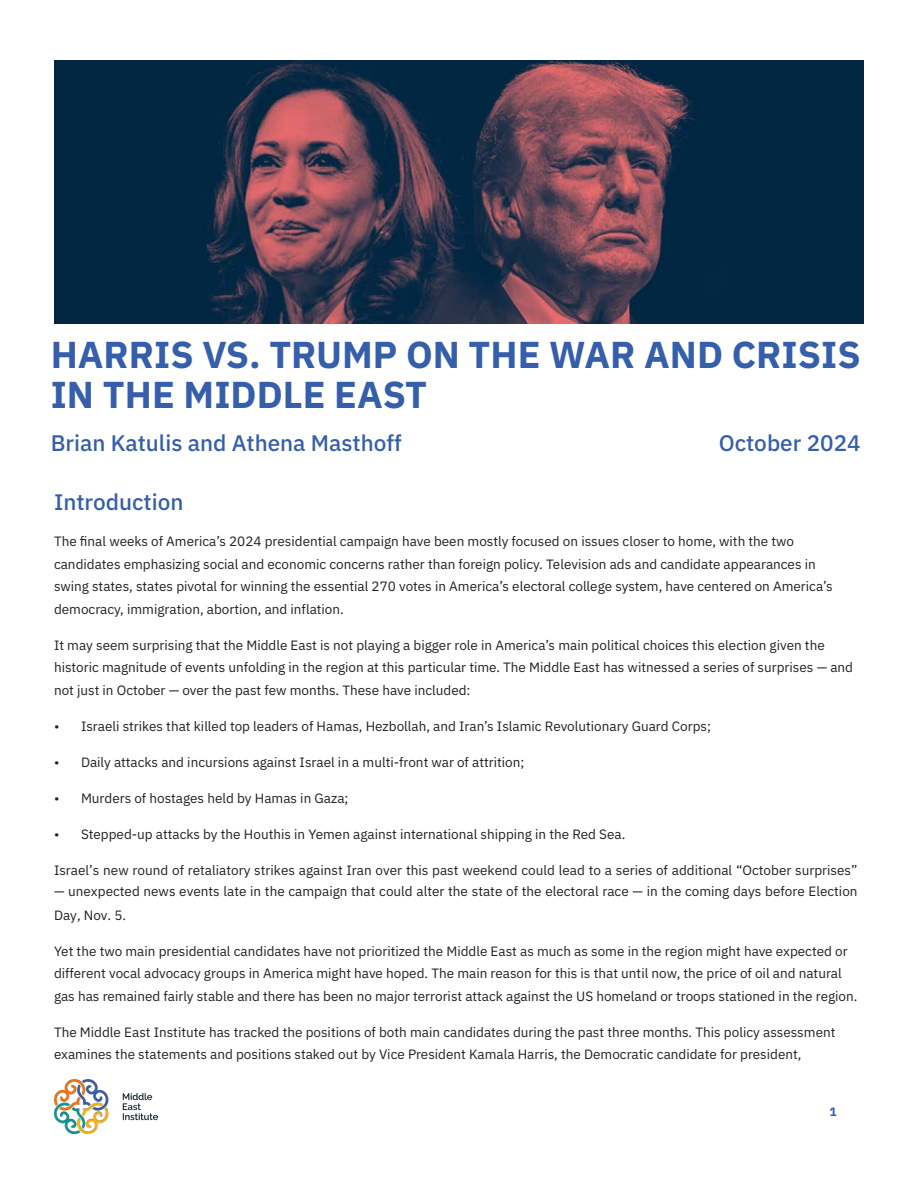
<style>
.page{position:relative;width:918px;height:1188px;background:#fff}
.page>*{position:absolute;margin:0;border:0;box-sizing:border-box;transform-origin:0 0}
.Paragraph_Style{font:700 37.5px/39.6px "IBM Plex Sans";color:#355eab}
.Subhead_-_1{font:500 22.5px "IBM Plex Sans";color:#355eab}
.Paragraph_Style-2{font:13.5px/22.5px "IBM Plex Sans";color:#231f20}
.t1{font:700 12px "IBM Plex Mono";color:#355eab}
</style>
<div class="page">
<img style="left:54px;top:61px;width:810px;height:263px">
<img style="left:54px;top:1079px;width:104px;height:55px">
<p class="Paragraph_Style" style="left:51px;top:332px;width:811px">HARRIS VS. TRUMP ON THE WAR AND CRISIS<br>IN THE MIDDLE EAST</p>
<p class="Subhead_-_1" style="left:51px;top:426px;width:352px">Brian Katulis and Athena Masthoff</p>
<p class="Subhead_-_1" style="left:719px;top:426px;width:144px">October 2024</p>
<p class="Subhead_-_1" style="left:54px;top:485px;width:131px">Introduction</p>
<p class="Paragraph_Style-2" style="left:54px;top:529px;width:780px">The final weeks of America’s 2024 presidential campaign have been mostly focused on issues closer to home, with the two candidates emphasizing social and economic concerns rather than foreign policy. Television ads and candidate appearances in swing states, states pivotal for winning the essential 270 votes in America’s electoral college system, have centered on America’s democracy, immigration, abortion, and inflation.</p>
<p class="Paragraph_Style-2" style="left:54px;top:632px;width:801px">It may seem surprising that the Middle East is not playing a bigger role in America’s main political choices this election given the historic magnitude of events unfolding in the region at this particular time. The Middle East has witnessed a series of surprises — and not just in October — over the past few months. These have included:</p>
<p class="Paragraph_Style-2" style="left:54px;top:713px;width:659px">• Israeli strikes that killed top leaders of Hamas, Hezbollah, and Iran’s Islamic Revolutionary Guard Corps;</p>
<p class="Paragraph_Style-2" style="left:54px;top:749px;width:472px">• Daily attacks and incursions against Israel in a multi-front war of attrition;</p>
<p class="Paragraph_Style-2" style="left:54px;top:785px;width:296px">• Murders of hostages held by Hamas in Gaza;</p>
<p class="Paragraph_Style-2" style="left:54px;top:821px;width:573px">• Stepped-up attacks by the Houthis in Yemen against international shipping in the Red Sea.</p>
<p class="Paragraph_Style-2" style="left:54px;top:857px;width:805px">Israel’s new round of retaliatory strikes against Iran over this past weekend could lead to a series of additional “October surprises”</p>
<p class="Paragraph_Style-2" style="left:54px;top:879px;width:805px;line-height:23.1px">— unexpected news events late in the campaign that could alter the state of the electoral race — in the coming days before Election<br>Day, Nov. 5.</p>
<p class="Paragraph_Style-2" style="left:54px;top:938px;width:805px">Yet the two main presidential candidates have not prioritized the Middle East as much as some in the region might have expected or different vocal advocacy groups in America might have hoped. The main reason for this is that until now, the price of oil and natural gas has remained fairly stable and there has been no major terrorist attack against the US homeland or troops stationed in the region.</p>
<p class="Paragraph_Style-2" style="left:54px;top:1019px;width:783px">The Middle East Institute has tracked the positions of both main candidates during the past three months. This policy assessment examines the statements and positions staked out by Vice President Kamala Harris, the Democratic candidate for president,</p>
<p class="t1" style="left:829px;top:1103px;width:9px">1</p>
</div>
